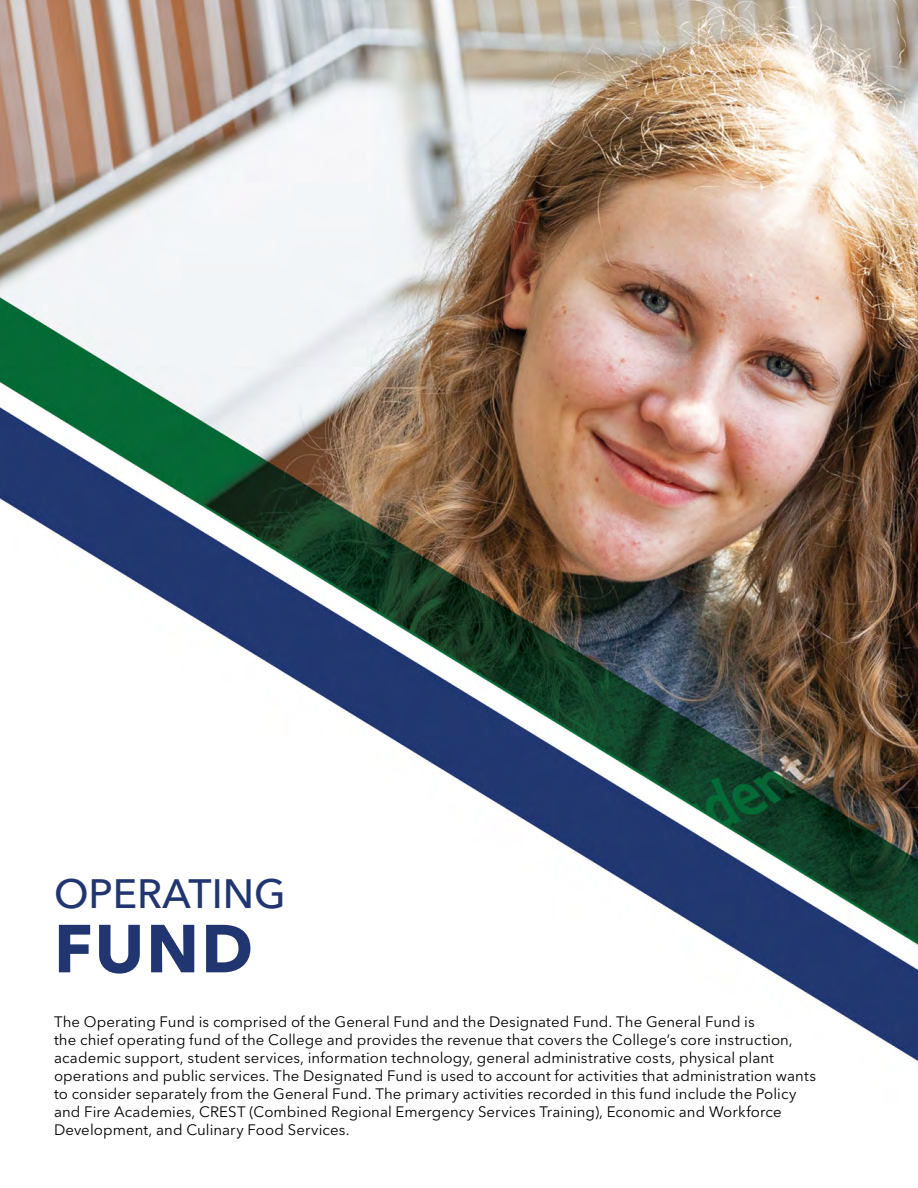
<style>
.page{position:relative;width:918px;height:1188px;background:#fff}
.page>*{position:absolute;margin:0;border:0;box-sizing:border-box;transform-origin:0 0}
.t1{font:700 67.05px "Avenir Next LT Pro";color:#213671}
.t2{font:500 40.65px "Avenir Next LT Pro";color:#213671}
.t3{font:15px/18px "Avenir Next LT Pro";letter-spacing:.005em;color:#000}
</style>
<div class="page">
<img style="left:0;top:0;width:918px;height:1061px">
<p class="t2" style="left:54px;top:869px;width:233px">OPERATING</p>
<p class="t1" style="left:54px;top:908px;width:201px">FUND</p>
<p class="t3" style="left:54px;top:1013px;width:764px">The Operating Fund is comprised of the General Fund and the Designated Fund. The General Fund is<br>the chief operating fund of the College and provides the revenue that covers the College’s core instruction, academic support, student services, information technology, general administrative costs, physical plant operations and public services. The Designated Fund is used to account for activities that administration wants to consider separately from the General Fund. The primary activities recorded in this fund include the Policy and Fire Academies, CREST (Combined Regional Emergency Services Training), Economic and Workforce Development, and Culinary Food Services.</p>
</div>
